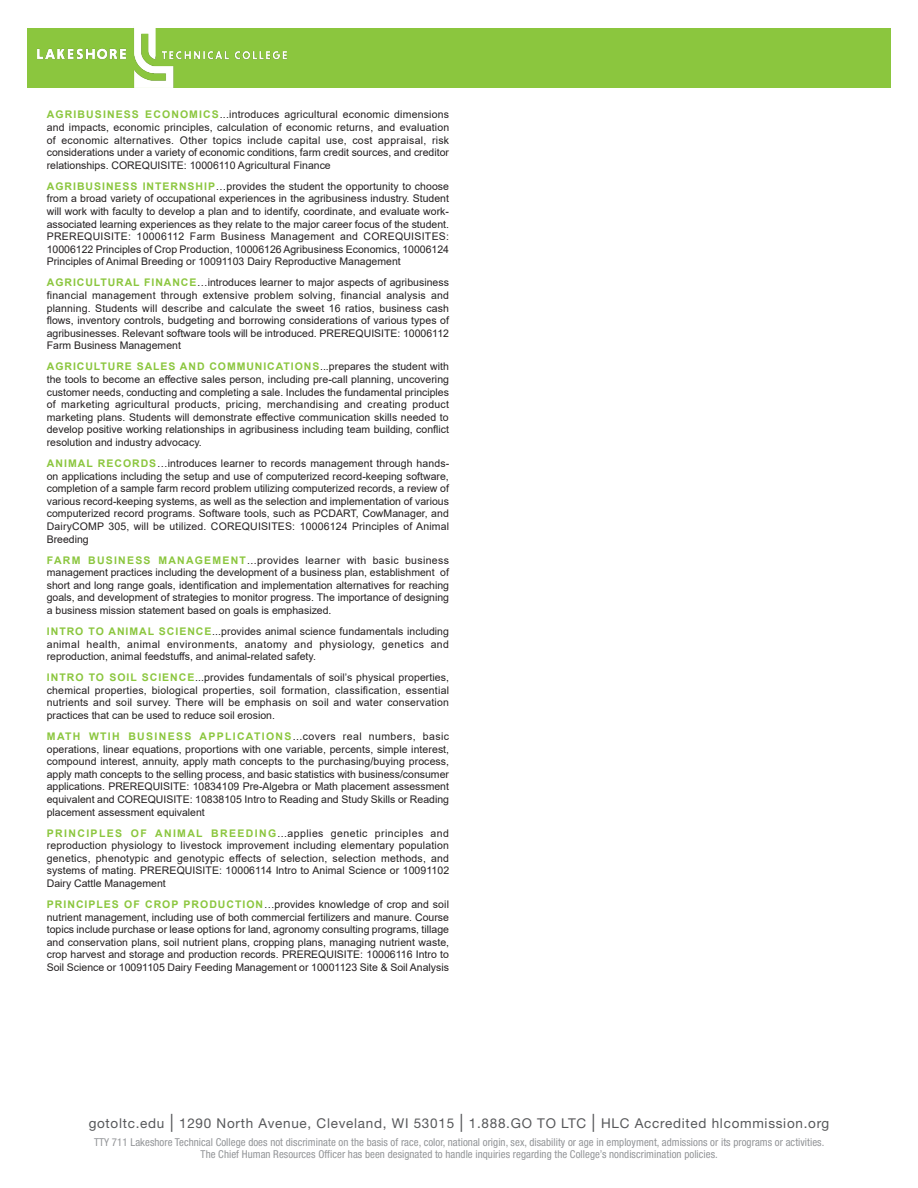
<style>
.page{position:relative;width:918px;height:1188px;background:#fff}
.page>*{position:absolute;margin:0;border:0;box-sizing:border-box;transform-origin:0 0}
.t1{font:13.5px "Helvetica Neue";letter-spacing:.055em;color:#57585a}
.t2{font:condensed 10.8px/12px "Helvetica Neue";letter-spacing:.005em;color:#939598;text-align:center}
.t3{font:10.5px/12.6px "Arial";color:#231f20;text-align:justify}
.s1{font-weight:700;color:#8bc63e}
.s2{font-size:18px}
</style>
<div class="page">
<div style="left:27px;top:28px;width:864px;height:60px;background:#8bc63e"></div>
<img style="left:38px;top:28px;width:248px;height:60px">
<p class="t3" style="left:47px;top:108px;width:404px"><span class="s1">AGRIBUSINESS ECONOMICS</span>...introduces agricultural economic dimensions and impacts, economic principles, calculation of economic returns, and evaluation of economic alternatives. Other topics include capital use, cost appraisal, risk considerations under a variety of economic conditions, farm credit sources, and creditor relationships. COREQUISITE: 10006110 Agricultural Finance</p>
<p class="t3" style="left:47px;top:180px;width:404px"><span class="s1">AGRIBUSINESS INTERNSHIP</span>…provides the student the opportunity to choose from a broad variety of occupational experiences in the agribusiness industry. Student will work with faculty to develop a plan and to identify, coordinate, and evaluate work&shy;associated learning experiences as they relate to the major career focus of the student.<br>PREREQUISITE: 10006112 Farm Business Management and COREQUISITES:<br>10006122 Principles of Crop Production, 10006126 Agribusiness Economics, 10006124<br>Principles of Animal Breeding or 10091103 Dairy Reproductive Management</p>
<p class="t3" style="left:47px;top:276px;width:404px"><span class="s1">AGRICULTURAL FINANCE</span>…introduces learner to major aspects of agribusiness financial management through extensive problem solving, financial analysis and planning. Students will describe and calculate the sweet 16 ratios, business cash flows, inventory controls, budgeting and borrowing considerations of various types of agribusinesses. Relevant software tools will be introduced. PREREQUISITE: 10006112<br>Farm Business Management</p>
<p class="t3" style="left:47px;top:360px;width:404px"><span class="s1">AGRICULTURE SALES AND COMMUNICATIONS</span>...prepares the student with the tools to become an effective sales person, including pre-call planning, uncovering customer needs, conducting and completing a sale. Includes the fundamental principles of marketing agricultural products, pricing, merchandising and creating product marketing plans. Students will demonstrate effective communication skills needed to develop positive working relationships in agribusiness including team building, conflict resolution and industry advocacy.</p>
<p class="t3" style="left:47px;top:457px;width:404px"><span class="s1">ANIMAL RECORDS</span>…introduces learner to records management through hands&shy;on applications including the setup and use of computerized record-keeping software, completion of a sample farm record problem utilizing computerized records, a review of various record-keeping systems, as well as the selection and implementation of various computerized record programs. Software tools, such as PCDART, CowManager, and DairyCOMP 305, will be utilized. COREQUISITES: 10006124 Principles of Animal Breeding</p>
<p class="t3" style="left:47px;top:553px;width:404px"><span class="s1">FARM BUSINESS MANAGEMENT</span>...provides learner with basic business management practices including the development of a business plan, establishment of short and long range goals, identification and implementation alternatives for reaching goals, and development of strategies to monitor progress. The importance of designing a business mission statement based on goals is emphasized.</p>
<p class="t3" style="left:47px;top:625px;width:404px"><span class="s1">INTRO TO ANIMAL SCIENCE</span>...provides animal science fundamentals including animal health, animal environments, anatomy and physiology, genetics and reproduction, animal feedstuffs, and animal-related safety.</p>
<p class="t3" style="left:47px;top:671px;width:404px"><span class="s1">INTRO TO SOIL SCIENCE</span>...provides fundamentals of soil’s physical properties, chemical properties, biological properties, soil formation, classification, essential nutrients and soil survey. There will be emphasis on soil and water conservation practices that can be used to reduce soil erosion.</p>
<p class="t3" style="left:47px;top:730px;width:404px"><span class="s1">MATH WTIH BUSINESS APPLICATIONS</span>...covers real numbers, basic operations, linear equations, proportions with one variable, percents, simple interest, compound interest, annuity, apply math concepts to the purchasing/buying process, apply math concepts to the selling process, and basic statistics with business/consumer applications. PREREQUISITE: 10834109 Pre-Algebra or Math placement assessment equivalent and COREQUISITE: 10838105 Intro to Reading and Study Skills or Reading placement assessment equivalent</p>
<p class="t3" style="left:47px;top:826px;width:404px"><span class="s1">PRINCIPLES OF ANIMAL BREEDING</span>...applies genetic principles and reproduction physiology to livestock improvement including elementary population genetics, phenotypic and genotypic effects of selection, selection methods, and systems of mating. PREREQUISITE: 10006114 Intro to Animal Science or 10091102<br>Dairy Cattle Management</p>
<p class="t3" style="left:47px;top:898px;width:404px"><span class="s1">PRINCIPLES OF CROP PRODUCTION</span>…provides knowledge of crop and soil nutrient management, including use of both commercial fertilizers and manure. Course topics include purchase or lease options for land, agronomy consulting programs, tillage and conservation plans, soil nutrient plans, cropping plans, managing nutrient waste, crop harvest and storage and production records. PREREQUISITE: 10006116 Intro to Soil Science or 10091105 Dairy Feeding Management or 10001123 Site &amp; Soil Analysis</p>
<p class="t1" style="left:89px;top:1115px;width:742px">gotoltc.edu <span class="s2">|</span> 1290 North Avenue, Cleveland, WI 53015 <span class="s2">|</span> 1.888.GO TO LTC <span class="s2">|</span> HLC Accredited hlcommission.org</p>
<p class="t2" style="left:94px;top:1136px;width:732px">TTY 711 Lakeshore Technical College does not discriminate on the basis of race, color, national origin, sex, disability or age in employment, admissions or its programs or activities.<br>The Chief Human Resources Officer has been designated to handle inquiries regarding the College’s nondiscrimination policies.</p>
</div>
